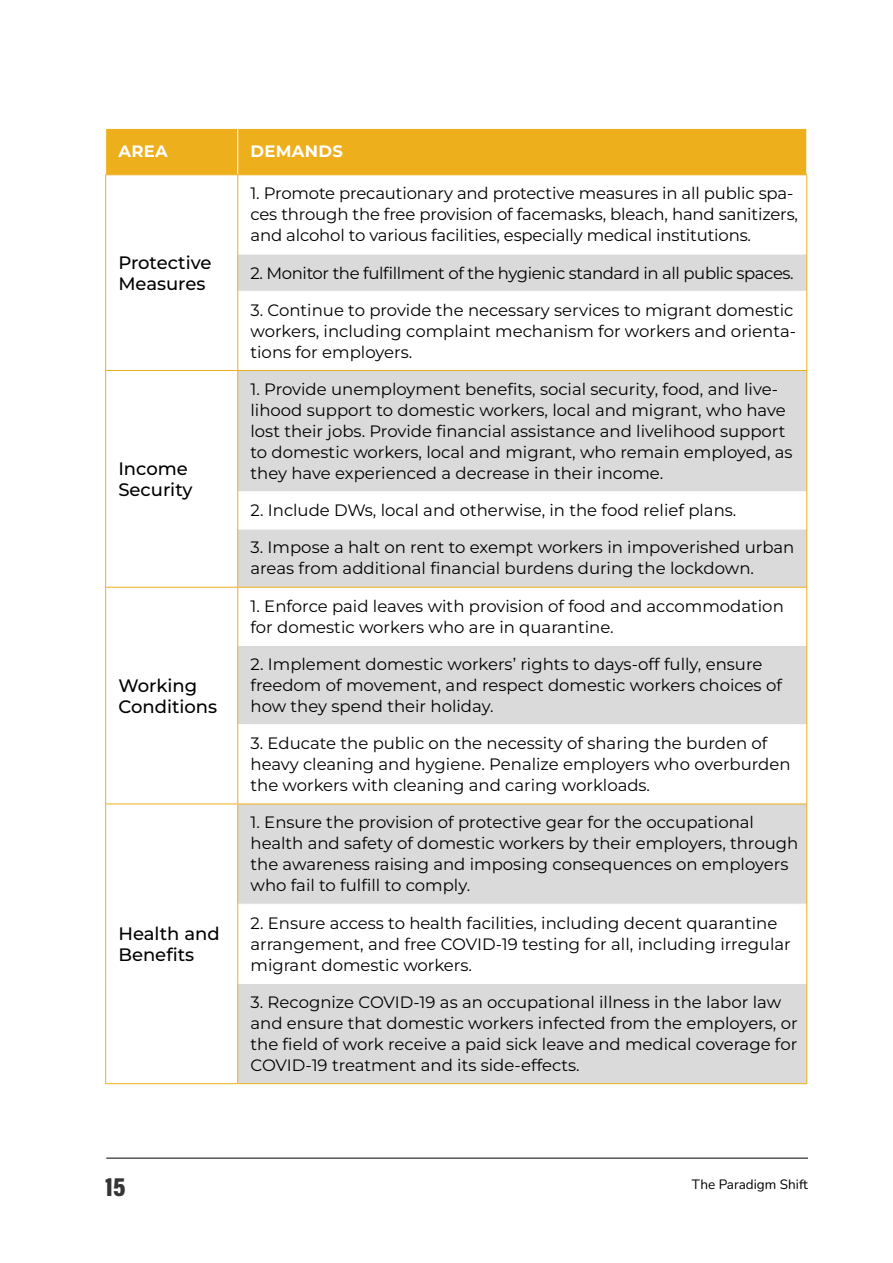
<style>
.page{position:relative;width:893px;height:1263px;background:#fff}
.page>*{position:absolute;margin:0;border:0;box-sizing:border-box;transform-origin:0 0}
.t1{font:27px "Acumin Variable Concept";color:#353535}
.t2{font:500 18px/21px "Montserrat";color:#000}
.t3{font:16.5px/21px "Montserrat";color:#000}
.t4{font:16.5px "Montserrat";letter-spacing:-.025em;color:#000}
.t5{font:700 16.5px "Montserrat";letter-spacing:.02em;color:#fff}
.t6{font:200 13.5px "Nunito";color:#000}
</style>
<div class="page">
<hr style="left:106px;top:1158px;width:702px;height:1px;background:#000">
<div style="left:106px;top:129px;width:700px;height:45px;background:#edaf1c"></div>
<svg style="left:238px;top:255px;width:568px;height:828px;fill:#dadada"></svg>
<svg style="left:106px;top:371px;width:131px;height:712px"></svg>
<hr style="left:238px;top:491px;width:568px;height:1px;background:#fff">
<hr style="left:238px;top:529px;width:568px;height:1px;background:#fff">
<hr style="left:238px;top:645px;width:568px;height:1px;background:#fff">
<hr style="left:238px;top:724px;width:568px;height:1px;background:#fff">
<hr style="left:238px;top:904px;width:568px;height:1px;background:#fff">
<hr style="left:238px;top:983px;width:568px;height:1px;background:#fff">
<hr style="left:237px;top:129px;width:1px;height:45px;background:#fff">
<hr style="left:238px;top:174px;width:569px;height:1px;background:#edaf1c">
<hr style="left:806px;top:175px;width:1px;height:79px;background:#edaf1c">
<hr style="left:806px;top:254px;width:1px;height:37px;background:#edaf1c">
<hr style="left:105px;top:370px;width:133px;height:1px;background:#edaf1c">
<hr style="left:806px;top:371px;width:1px;height:121px;background:#edaf1c">
<hr style="left:806px;top:492px;width:1px;height:37px;background:#edaf1c">
<hr style="left:806px;top:529px;width:1px;height:58px;background:#edaf1c">
<hr style="left:105px;top:587px;width:133px;height:1px;background:#edaf1c">
<hr style="left:238px;top:587px;width:569px;height:1px;background:#edaf1c">
<hr style="left:806px;top:588px;width:1px;height:57px;background:#edaf1c">
<hr style="left:806px;top:645px;width:1px;height:80px;background:#edaf1c">
<hr style="left:806px;top:725px;width:1px;height:78px;background:#edaf1c">
<hr style="left:105px;top:803px;width:133px;height:1px;background:#edaf1c">
<hr style="left:238px;top:803px;width:569px;height:1px;background:#edaf1c">
<hr style="left:806px;top:804px;width:1px;height:100px;background:#edaf1c">
<hr style="left:806px;top:904px;width:1px;height:79px;background:#edaf1c">
<hr style="left:806px;top:983px;width:1px;height:100px;background:#edaf1c">
<hr style="left:238px;top:1083px;width:569px;height:1px;background:#edaf1c">
<hr style="left:105px;top:174px;width:133px;height:1px;background:#edaf1c">
<hr style="left:105px;top:175px;width:1px;height:79px;background:#edaf1c">
<hr style="left:237px;top:175px;width:1px;height:79px;background:#edaf1c">
<hr style="left:105px;top:254px;width:1px;height:37px;background:#edaf1c">
<hr style="left:237px;top:254px;width:1px;height:37px;background:#edaf1c">
<hr style="left:105px;top:291px;width:1px;height:79px;background:#edaf1c">
<hr style="left:105px;top:371px;width:1px;height:121px;background:#edaf1c">
<hr style="left:237px;top:371px;width:1px;height:121px;background:#edaf1c">
<hr style="left:105px;top:492px;width:1px;height:37px;background:#edaf1c">
<hr style="left:237px;top:492px;width:1px;height:37px;background:#edaf1c">
<hr style="left:105px;top:529px;width:1px;height:58px;background:#edaf1c">
<hr style="left:237px;top:529px;width:1px;height:58px;background:#edaf1c">
<hr style="left:105px;top:588px;width:1px;height:57px;background:#edaf1c">
<hr style="left:237px;top:588px;width:1px;height:57px;background:#edaf1c">
<hr style="left:105px;top:645px;width:1px;height:80px;background:#edaf1c">
<hr style="left:237px;top:645px;width:1px;height:80px;background:#edaf1c">
<hr style="left:105px;top:725px;width:1px;height:78px;background:#edaf1c">
<hr style="left:237px;top:725px;width:1px;height:78px;background:#edaf1c">
<hr style="left:105px;top:804px;width:1px;height:100px;background:#edaf1c">
<hr style="left:237px;top:804px;width:1px;height:100px;background:#edaf1c">
<hr style="left:105px;top:904px;width:1px;height:79px;background:#edaf1c">
<hr style="left:237px;top:904px;width:1px;height:79px;background:#edaf1c">
<hr style="left:105px;top:983px;width:1px;height:100px;background:#edaf1c">
<hr style="left:237px;top:983px;width:1px;height:100px;background:#edaf1c">
<hr style="left:105px;top:1083px;width:133px;height:1px;background:#edaf1c">
<hr style="left:238px;top:291px;width:568px;height:1px;background:#fff">
<hr style="left:237px;top:291px;width:1px;height:79px;background:#edaf1c">
<hr style="left:806px;top:291px;width:1px;height:79px;background:#edaf1c">
<hr style="left:238px;top:370px;width:569px;height:1px;background:#edaf1c">
<p class="t5" style="left:118px;top:141px;width:51px">AREA</p>
<p class="t5" style="left:250px;top:141px;width:94px">DEMANDS</p>
<p class="t2" style="left:118px;top:251px;width:95px">Protective<br>Measures</p>
<p class="t2" style="left:118px;top:458px;width:76px">Income<br>Security</p>
<p class="t2" style="left:118px;top:674px;width:100px">Working<br>Conditions</p>
<p class="t2" style="left:118px;top:922px;width:103px">Health and<br>Benefits</p>
<p class="t3" style="left:250px;top:182px;width:549px">1. Promote precautionary and protective measures in all public spa&shy;ces through the free provision of facemasks, bleach, hand sanitizers, and alcohol to various facilities, especially medical institutions.</p>
<p class="t4" style="left:250px;top:262px;width:545px">2. Monitor the fulfillment of the hygienic standard in all public spaces.</p>
<p class="t3" style="left:250px;top:299px;width:547px">3. Continue to provide the necessary services to migrant domestic workers, including complaint mechanism for workers and orienta&shy;tions for employers.</p>
<p class="t3" style="left:250px;top:378px;width:544px">1. Provide unemployment benefits, social security, food, and live&shy;lihood support to domestic workers, local and migrant, who have lost their jobs. Provide financial assistance and livelihood support to domestic workers, local and migrant, who remain employed, as they have experienced a decrease in their income.</p>
<p class="t3" style="left:250px;top:499px;width:487px">2. Include DWs, local and otherwise, in the food relief plans.</p>
<p class="t3" style="left:250px;top:537px;width:545px">3. Impose a halt on rent to exempt workers in impoverished urban areas from additional financial burdens during the lockdown.</p>
<p class="t3" style="left:250px;top:595px;width:535px">1. Enforce paid leaves with provision of food and accommodation for domestic workers who are in quarantine.</p>
<p class="t3" style="left:250px;top:653px;width:533px">2. Implement domestic workers’ rights to days-off fully, ensure freedom of movement, and respect domestic workers choices of how they spend their holiday.</p>
<p class="t3" style="left:250px;top:732px;width:542px">3. Educate the public on the necessity of sharing the burden of heavy cleaning and hygiene. Penalize employers who overburden the workers with cleaning and caring workloads.</p>
<p class="t3" style="left:250px;top:812px;width:549px">1. Ensure the provision of protective gear for the occupational health and safety of domestic workers by their employers, through the awareness raising and imposing consequences on employers who fail to fulfill to comply.</p>
<p class="t3" style="left:250px;top:912px;width:542px">2. Ensure access to health facilities, including decent quarantine arrangement, and free COVID-19 testing for all, including irregular migrant domestic workers.</p>
<p class="t3" style="left:250px;top:991px;width:549px">3. Recognize COVID-19 as an occupational illness in the labor law and ensure that domestic workers infected from the employers, or the field of work receive a paid sick leave and medical coverage for COVID-19 treatment and its side-effects.</p>
<h1 class="t1" style="left:105px;top:1168px;width:22px">15</h1>
<p class="t6" style="left:692px;top:1175px;width:118px">The Paradigm Shift</p>
</div>
